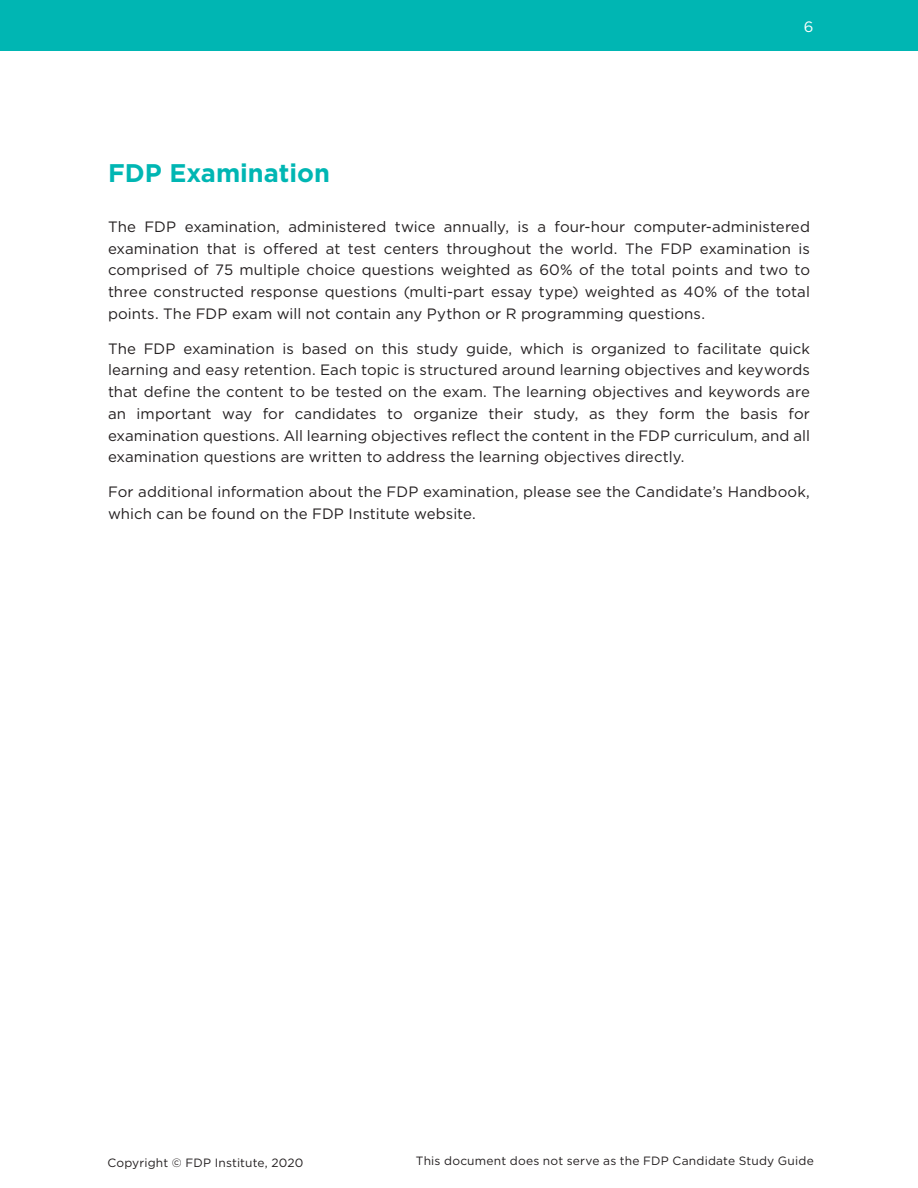
<style>
.page{position:relative;width:918px;height:1188px;background:#fff}
.page>*{position:absolute;margin:0;border:0;box-sizing:border-box;transform-origin:0 0}
.t1{font:700 25.5px "Gotham";color:#00b6b3}
.t2{font:15px/21.8px "Gotham";letter-spacing:.005em;color:#231f20;text-align:justify}
.t3{font:15px "Gotham";color:#fff}
.t4{font:12px "Gotham";letter-spacing:.015em;color:#231f20}
</style>
<div class="page">
<div style="left:0;top:0;width:918px;height:51px;background:#00b6b3"></div>
<p class="t3" style="left:804px;top:17px;width:11px">6</p>
<p class="t1" style="left:108px;top:156px;width:223px">FDP Examination</p>
<p class="t2" style="left:108px;top:215px;width:704px">The FDP examination, administered twice annually, is a four-hour computer-administered examination that is offered at test centers throughout the world. The FDP examination is comprised of 75 multiple choice questions weighted as 60% of the total points and two to three constructed response questions (multi-part essay type) weighted as 40% of the total points. The FDP exam will not contain any Python or R programming questions.</p>
<p class="t2" style="left:108px;top:337px;width:704px">The FDP examination is based on this study guide, which is organized to facilitate quick learning and easy retention. Each topic is structured around learning objectives and keywords that define the content to be tested on the exam. The learning objectives and keywords are an important way for candidates to organize their study, as they form the basis for examination questions. All learning objectives reflect the content in the FDP curriculum, and all examination questions are written to address the learning objectives directly.</p>
<p class="t2" style="left:108px;top:481px;width:703px">For additional information about the FDP examination, please see the Candidate’s Handbook, which can be found on the FDP Institute website.</p>
<p class="t4" style="left:107px;top:1155px;width:198px">Copyright © FDP Institute, 2020</p>
<p class="t4" style="left:416px;top:1153px;width:399px">This document does not serve as the FDP Candidate Study Guide</p>
</div>
